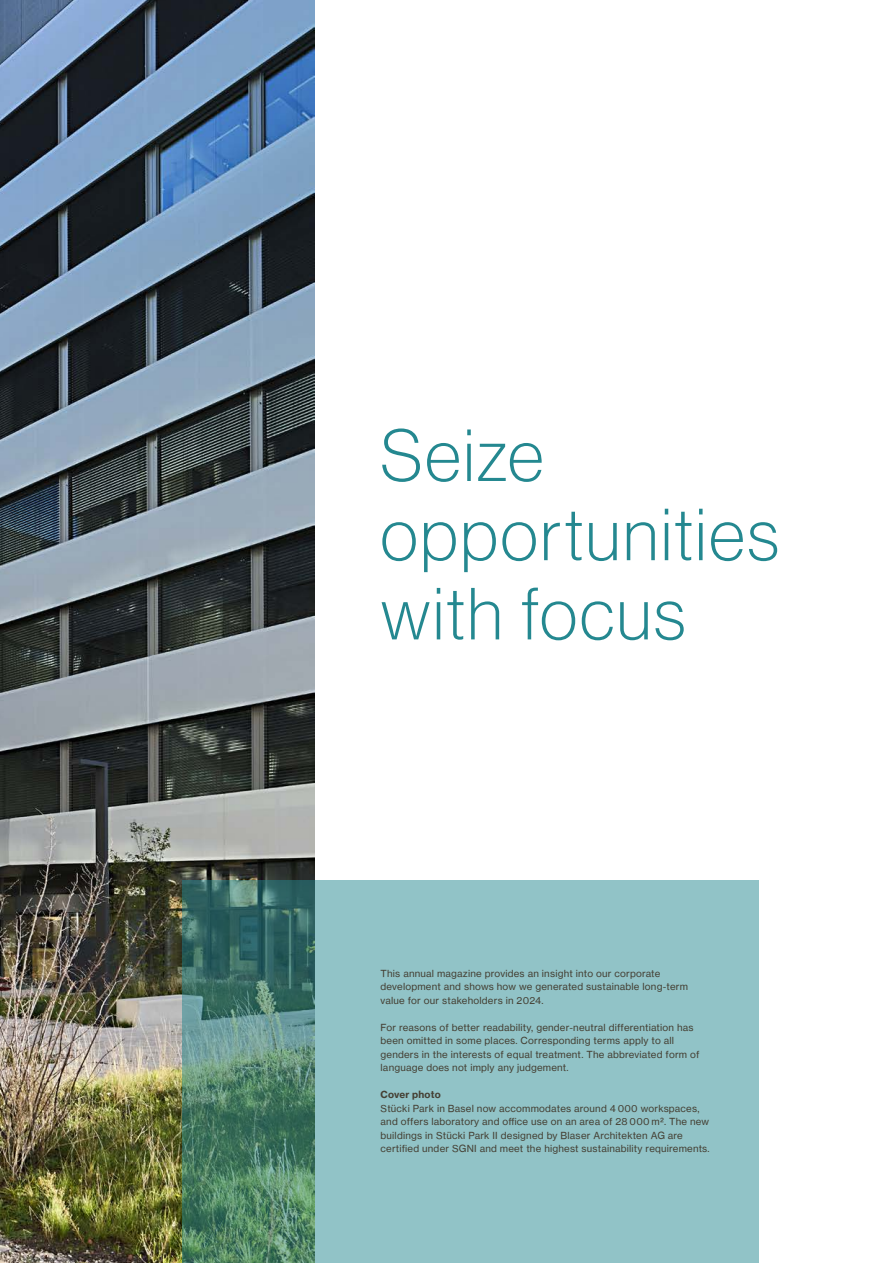
<style>
.page{position:relative;width:893px;height:1263px;background:#fff}
.page>*{position:absolute;margin:0;border:0;box-sizing:border-box;transform-origin:0 0}
.H1_30_pt{font:72px/79.2px "N Haas Grotesk DS Pro 35 X Lt";letter-spacing:.04em;color:#248890}
.Legende_6_5{font:9.75px/13.5px "N Haas Grotesk TX Pro 55 Rg";letter-spacing:.02em;color:#454034}
.Legende_6_5-2{font:9.75px "N Haas Grotesk TX Pro 75 Bd";letter-spacing:.02em;color:#454034}
</style>
<div class="page">
<img style="left:0;top:0;width:315px;height:1263px">
<svg style="left:183px;top:880px;width:576px;height:383px;background:#81b2b2"></svg>
<p class="H1_30_pt" style="left:381px;top:411px;width:400px">Seize opportunities with focus</p>
<p class="Legende_6_5" style="left:381px;top:965px;width:309px">This annual magazine provides an insight into our corporate development and shows how we generated sustainable long-term value for our stakeholders in 2024.</p>
<p class="Legende_6_5" style="left:381px;top:1019px;width:320px">For reasons of better readability, gender-neutral differentiation has been omitted in some places. Corresponding terms apply to all genders in the interests of equal treatment. The abbreviated form of language does not imply any judgement.</p>
<p class="Legende_6_5-2" style="left:381px;top:1087px;width:62px">Cover photo</p>
<p class="Legende_6_5" style="left:381px;top:1100px;width:331px">Stücki Park in Basel now accommodates around 4 000 workspaces, and offers laboratory and office use on an area of 28 000 m². The new buildings in Stücki Park II designed by Blaser Architekten AG are certified under SGNI and meet the highest sustainability requirements.</p>
</div>
